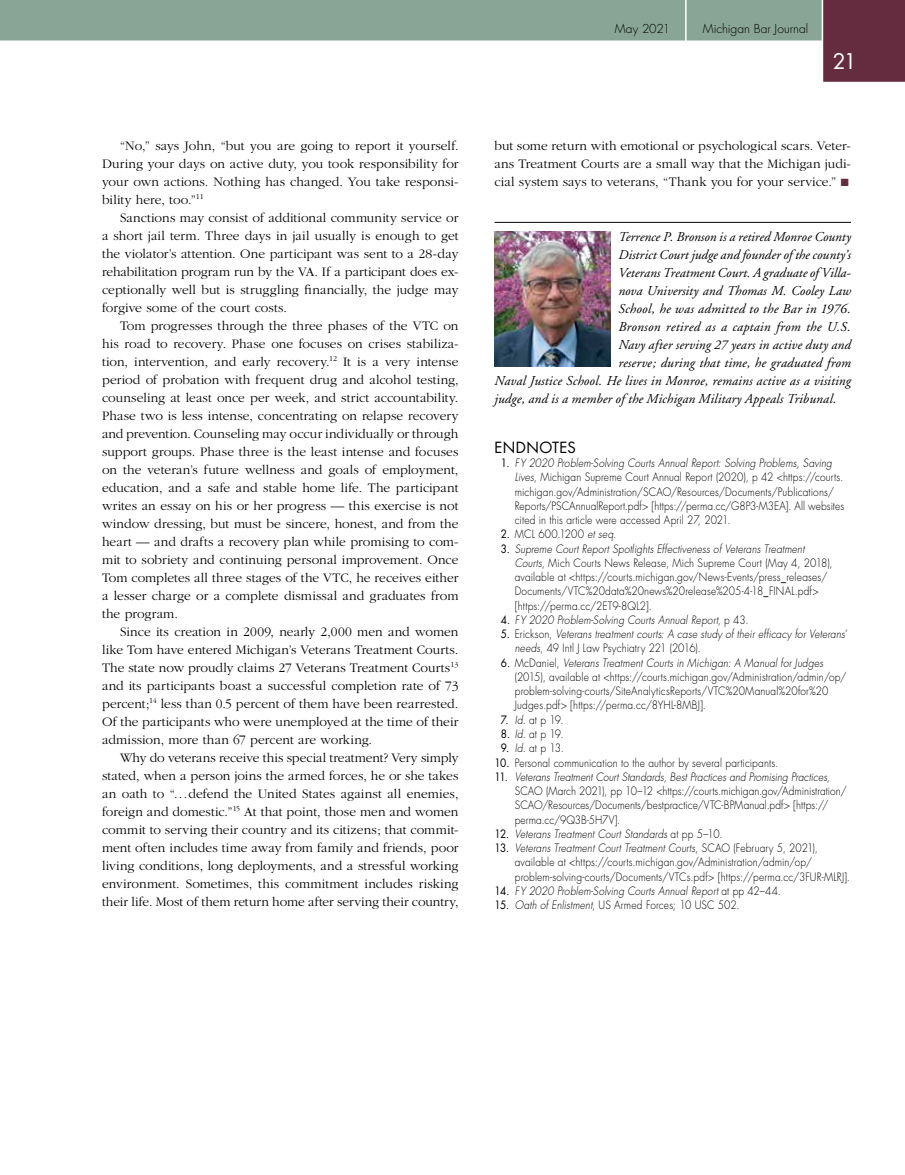
<style>
.page{position:relative;width:905px;height:1175px;background:#fff}
.page>*{position:absolute;margin:0;border:0;box-sizing:border-box;transform-origin:0 0}
.t1{font:21px "Futura";color:#fff}
.t2{font:15px "Futura";letter-spacing:.025em;color:#000}
.t3{font:300 13.5px/18px "Garamond";letter-spacing:.005em;color:#000;text-align:justify}
.t4{font:italic 13.5px "Adobe Garamond";letter-spacing:.01em;color:#000}
.t5{font:300 12px "Futura";color:#000}
.t6{font:300 11.25px/14.2px "Futura";letter-spacing:.015em;color:#000;scale:.9 1}
.t7{font:italic 300 11.25px/14.2px "Futura";letter-spacing:.015em;color:#000;scale:.9 1}
.s1{color:#652b3f}
.s2{font-weight:400}
.s3{font-style:italic}
.s4{font-weight:400;font-style:normal}
.s5{font-style:normal}
</style>
<div class="page">
<svg style="left:0;top:0;width:904px;height:82px"></svg>
<hr style="left:685px;top:0;width:1px;height:42px;background:#fff">
<hr style="left:494px;top:222px;width:356px;height:1px;background:#000">
<img style="left:494px;top:231px;width:116px;height:135px">
<p class="t3" style="left:102px;top:137px;width:358px;text-indent:18px">“No,” says John, “but you are going to report it yourself.<br>During your days on active duty, you took responsibility for your own actions. Nothing has changed. You take responsi&shy;bility here, too.”<sup>11</sup></p>
<p class="t3" style="left:102px;top:209px;width:358px;text-indent:18px">Sanctions may consist of additional community service or a short jail term. Three days in jail usually is enough to get the violator’s attention. One participant was sent to a 28-day rehabilitation program run by the VA. If a participant does ex&shy;ceptionally well but is struggling financially, the judge may forgive some of the court costs.</p>
<p class="t3" style="left:102px;top:317px;width:358px;text-indent:18px">Tom progresses through the three phases of the VTC on his road to recovery. Phase one focuses on crises stabiliza&shy;tion, intervention, and early recovery.<sup>12</sup> It is a very intense period of probation with frequent drug and alcohol testing, counseling at least once per week, and strict accountability.<br>Phase two is less intense, concentrating on relapse recovery and prevention. Counseling may occur individually or through support groups. Phase three is the least intense and focuses on the veteran’s future wellness and goals of employment, education, and a safe and stable home life. The participant writes an essay on his or her progress — this exercise is not window dressing, but must be sincere, honest, and from the heart — and drafts a recovery plan while promising to com&shy;mit to sobriety and continuing personal improvement. Once Tom completes all three stages of the VTC, he receives either a lesser charge or a complete dismissal and graduates from the program.</p>
<p class="t3" style="left:102px;top:623px;width:358px;text-indent:18px">Since its creation in 2009, nearly 2,000 men and women like Tom have entered Michigan’s Veterans Treatment Courts.<br>The state now proudly claims 27 Veterans Treatment Courts<sup>13 </sup>and its participants boast a successful completion rate of 73 percent;<sup>14</sup> less than 0.5 percent of them have been rearrested.<br>Of the participants who were unemployed at the time of their admission, more than 67 percent are working.</p>
<p class="t3" style="left:102px;top:749px;width:358px;text-indent:18px">Why do veterans receive this special treatment? Very simply stated, when a person joins the armed forces, he or she takes an oath to “...defend the United States against all enemies, foreign and domestic.”<sup>15</sup> At that point, those men and women commit to serving their country and its citizens; that commit&shy;ment often includes time away from family and friends, poor living conditions, long deployments, and a stressful working environment. Sometimes, this commitment includes risking their life. Most of them return home after serving their country,</p>
<p class="t5" style="left:614px;top:21px;width:57px">May 2021</p>
<p class="t5" style="left:702px;top:21px;width:107px">Michigan Bar Journal</p>
<h1 class="t1" style="left:832px;top:47px;width:25px">21</h1>
<p class="t3" style="left:494px;top:137px;width:358px">but some return with emotional or psychological scars. Veter&shy;ans Treatment Courts are a small way that the Michigan judi&shy;cial system says to veterans, “Thank you for your service.” <span class="s1">■</span></p>
<p class="t4" style="left:618px;top:229px;width:234px">Terrence P. Bronson is a retired Monroe County</p>
<p class="t4" style="left:618px;top:247px;width:234px">District Court judge and founder of the county’s</p>
<p class="t4" style="left:618px;top:265px;width:234px">Veterans Treatment Court. A graduate of Villa-</p>
<p class="t4" style="left:618px;top:283px;width:234px">nova University and Thomas M. Cooley Law</p>
<p class="t4" style="left:618px;top:301px;width:234px">School, he was admitted to the Bar in 1976.</p>
<p class="t4" style="left:618px;top:319px;width:234px">Bronson retired as a captain from the U.S.</p>
<p class="t4" style="left:618px;top:337px;width:234px">Navy after serving 27 years in active duty and</p>
<p class="t4" style="left:618px;top:355px;width:234px">reserve; during that time, he graduated from</p>
<p class="t4" style="left:494px;top:373px;width:358px">Naval Justice School. He lives in Monroe, remains active as a visiting</p>
<p class="t4" style="left:494px;top:391px;width:343px">judge, and is a member of the Michigan Military Appeals Tribunal.</p>
<p class="t2" style="left:494px;top:437px;width:83px">ENDNOTES</p>
<p class="t6" style="left:514px;top:456px;width:367px;text-indent:-14px"><span class="s2">1.</span> <span class="s3">FY 2020 Problem-Solving Courts Annual Report: Solving Problems, Saving Lives</span>, Michigan Supreme Court Annual Report (2020), p 42 &lt;https://courts. michigan.gov/Administration/SCAO/Resources/Documents/Publications/ Reports/PSCAnnualReport.pdf&gt; [https://perma.cc/G8P3-M3EA]. All websites cited in this article were accessed April 27, 2021.</p>
<p class="t6" style="left:501px;top:527px;width:130px"><span class="s2">2.</span> MCL 600.1200 <span class="s3">et seq</span>.</p>
<p class="t6" style="left:514px;top:541px;width:355px;text-indent:-14px"><span class="s2">3.</span> <span class="s3">Supreme Court Report Spotlights Effectiveness of Veterans Treatment Courts</span>, Mich Courts News Release, Mich Supreme Court (May 4, 2018), available at &lt;https://courts.michigan.gov/News-Events/press_releases/ Documents/VTC%20data%20news%20release%205-4-18_FINAL.pdf&gt; [https://perma.cc/2ET9-8QL2].</p>
<p class="t7" style="left:501px;top:613px;width:277px"><span class="s4">4.</span> FY 2020 Problem-Solving Courts Annual Report<span class="s5">, p 43.</span></p>
<p class="t7" style="left:514px;top:627px;width:370px;text-indent:-14px"><span class="s4">5.</span> <span class="s5">Erickson,</span> Veterans treatment courts: A case study of their efficacy for Veterans’ needs<span class="s5">, 49 Intl J Law Psychiatry 221 (2016).</span></p>
<p class="t6" style="left:514px;top:655px;width:370px;text-indent:-14px"><span class="s2">6.</span> McDaniel, <span class="s3">Veterans Treatment Courts in Michigan: A Manual for Judges </span>(2015), available at &lt;https://courts.michigan.gov/Administration/admin/op/ problem-solving-courts/SiteAnalyticsReports/VTC%20Manual%20for%20<br>Judges.pdf&gt; [https://perma.cc/8YHL-8MBJ].</p>
<p class="t6" style="left:501px;top:712px;width:71px"><span class="s2">7.</span> <span class="s3">Id</span>. at p 19.</p>
<p class="t6" style="left:501px;top:727px;width:71px"><span class="s2">8.</span> <span class="s3">Id</span>. at p 19.</p>
<p class="t6" style="left:501px;top:741px;width:72px"><span class="s2">9.</span> <span class="s3">Id</span>. at p 13.</p>
<p class="t6" style="left:494px;top:755px;width:317px"><span class="s2">10.</span> Personal communication to the author by several participants.</p>
<p class="t6" style="left:514px;top:769px;width:370px;text-indent:-20px"><span class="s2">11.</span> <span class="s3">Veterans Treatment Court Standards, Best Practices and Promising Practices</span>, SCAO (March 2021), pp 10–12 &lt;https://courts.michigan.gov/Administration/ SCAO/Resources/Documents/bestpractice/VTC-BPManual.pdf&gt; [https:// perma.cc/9Q3B-5H7V].</p>
<p class="t7" style="left:494px;top:826px;width:255px"><span class="s4">12.</span> Veterans Treatment Court Standards <span class="s5">at pp 5–10.</span></p>
<p class="t6" style="left:514px;top:841px;width:374px;text-indent:-20px"><span class="s2">13.</span> <span class="s3">Veterans Treatment Court Treatment Courts</span>, SCAO (February 5, 2021), available at &lt;https://courts.michigan.gov/Administration/admin/op/ problem-solving-courts/Documents/VTCs.pdf&gt; [https://perma.cc/3FUR-MLRJ].</p>
<p class="t7" style="left:494px;top:883px;width:320px"><span class="s4">14.</span> FY 2020 Problem-Solving Courts Annual Report <span class="s5">at pp 42–44.</span></p>
<p class="t6" style="left:494px;top:898px;width:274px"><span class="s2">15.</span> <span class="s3">Oath of Enlistment</span>, US Armed Forces; 10 USC 502.</p>
</div>
